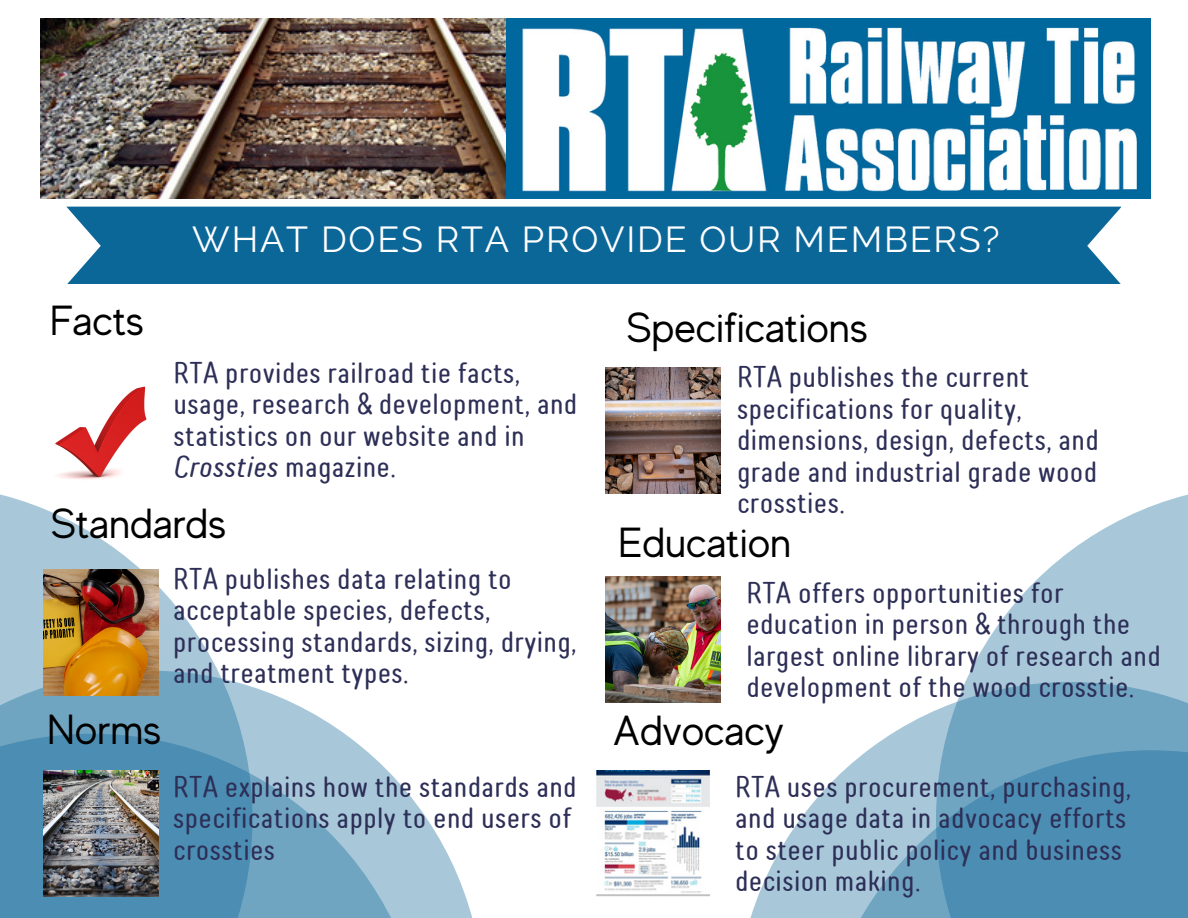
<style>
.page{position:relative;width:1188px;height:918px;background:#fff}
.page>*{position:absolute;margin:0;border:0;box-sizing:border-box;transform-origin:0 0}
.t1{font:42px "MADE Evolve Sans";color:#000}
.t2{font:36px "Raleway";letter-spacing:.05em;color:#fff}
.t3{font:30px/31.5px "TT Rounds Neue Comp";letter-spacing:.035em;color:#2d2f57}
.s1{font-style:italic}
</style>
<div class="page">
<img style="left:41px;top:18px;width:466px;height:180px">
<img style="left:507px;top:18px;width:643px;height:180px">
<div style="left:66px;top:207px;width:1055px;height:77px;background:#0c6799"></div>
<svg style="left:253px;top:687px;width:219px;height:231px"></svg>
<svg style="left:253px;top:734px;width:174px;height:184px;background:#9bc0d4"></svg>
<svg style="left:0;top:494px;width:253px;height:424px"></svg>
<img style="left:605px;top:577px;width:115px;height:126px">
<svg style="left:750px;top:710px;width:186px;height:208px"></svg>
<svg style="left:936px;top:494px;width:252px;height:256px"></svg>
<svg style="left:816px;top:750px;width:372px;height:168px;background:#6ba2c0"></svg>
<img style="left:605px;top:367px;width:115px;height:126px">
<img style="left:55px;top:386px;width:92px;height:94px">
<img style="left:44px;top:570px;width:114px;height:126px">
<img style="left:44px;top:771px;width:115px;height:126px">
<img style="left:596px;top:771px;width:114px;height:126px">
<p class="t2" style="left:192px;top:218px;width:809px">WHAT DOES RTA PROVIDE OUR MEMBERS?</p>
<p class="t1" style="left:50px;top:297px;width:95px">Facts</p>
<p class="t3" style="left:174px;top:357px;width:405px">RTA provides railroad tie facts, usage, research &amp; development, and statistics on our website and in<br><span class="s1">Crossties</span> magazine.</p>
<p class="t1" style="left:51px;top:500px;width:177px">Standards</p>
<p class="t1" style="left:47px;top:706px;width:116px">Norms</p>
<p class="t3" style="left:174px;top:563px;width:404px">RTA publishes data relating to acceptable species, defects, processing standards, sizing, drying, and treatment types.</p>
<p class="t3" style="left:174px;top:771px;width:404px">RTA explains how the standards and specifications apply to end users of crossties</p>
<p class="t1" style="left:626px;top:304px;width:243px">Specifications</p>
<p class="t3" style="left:737px;top:361px;width:363px">RTA publishes the current specifications for quality, dimensions, design, defects, and grade and industrial grade wood crossties.</p>
<p class="t1" style="left:618px;top:520px;width:175px">Education</p>
<p class="t3" style="left:747px;top:577px;width:415px">RTA offers opportunities for education in person &amp; through the largest online library of research and development of the wood crosstie.</p>
<p class="t1" style="left:613px;top:707px;width:172px">Advocacy</p>
<p class="t3" style="left:736px;top:771px;width:397px">RTA uses procurement, purchasing, and usage data in advocacy efforts to steer public policy and business decision making.</p>
</div>
